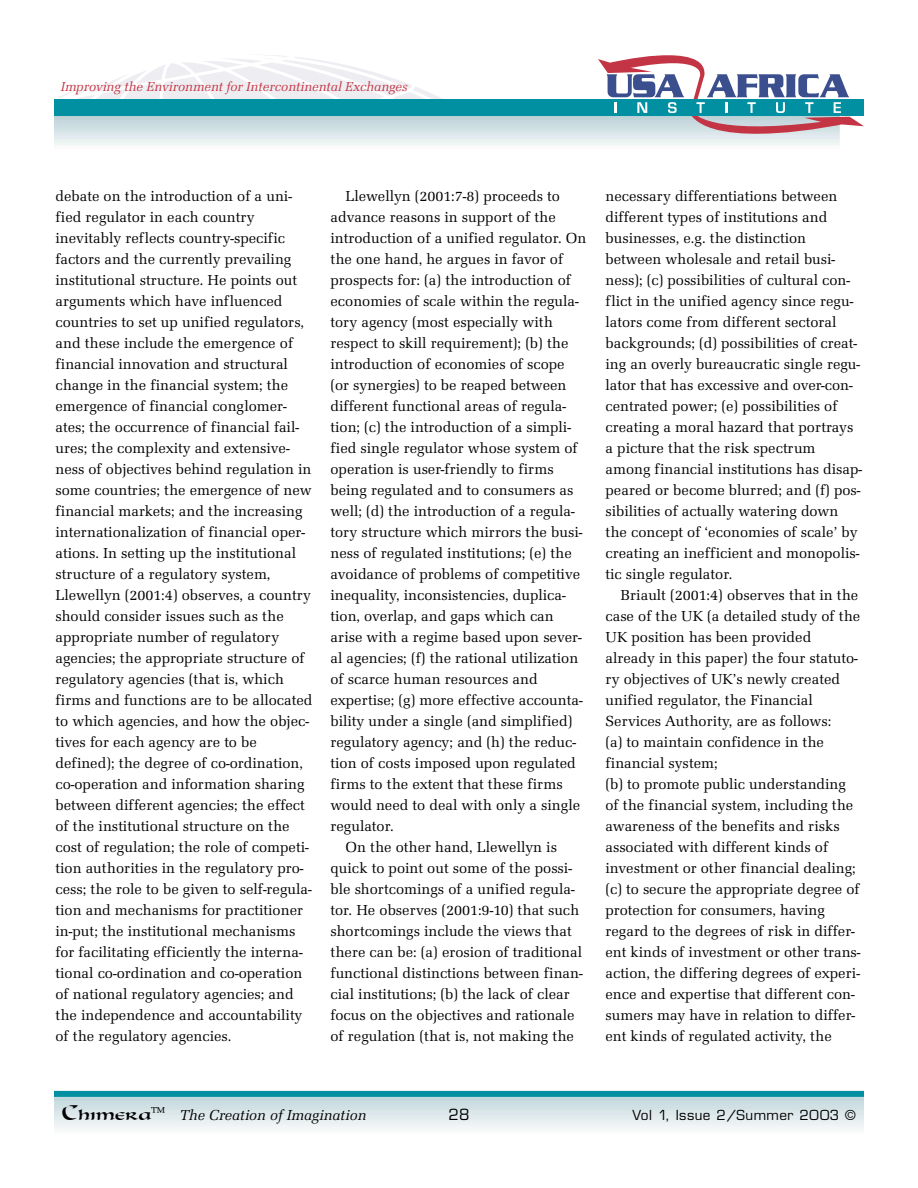
<style>
.page{position:relative;width:918px;height:1188px;background:#fff}
.page>*{position:absolute;margin:0;border:0;box-sizing:border-box;transform-origin:0 0}
.t1{font:15px/21px "URW Latino T";color:#000}
.t2{font:italic 15px "URW Latino T";color:#000}
.t3{font:15px "Eurostile";color:#000}
.t4{font:italic 13.5px "URW Latino T";color:#c33544}
.t5{font:13.5px "Eurostile";letter-spacing:.035em;color:#000}
.s1{font-family:"Carinthia Demo";font-style:normal;font-size:21px}
</style>
<div class="page">
<svg style="left:58px;top:55px;width:385px;height:44px"></svg>
<div style="left:54px;top:99px;width:810px;height:17px;background:#0090a1"></div>
<svg style="left:598px;top:55px;width:266px;height:94px"></svg>
<hr style="left:54px;top:1097px;width:810px;height:2px;background:#b1ced3">
<hr style="left:54px;top:1099px;width:810px;height:2px;background:#b4d0d5">
<hr style="left:54px;top:1101px;width:810px;height:2px;background:#b9d3d7">
<hr style="left:54px;top:1103px;width:810px;height:2px;background:#bed6da">
<hr style="left:54px;top:1105px;width:810px;height:2px;background:#c2d7dc">
<hr style="left:54px;top:1107px;width:810px;height:2px;background:#c7dade">
<hr style="left:54px;top:1109px;width:810px;height:2px;background:#ccdde0">
<hr style="left:54px;top:1111px;width:810px;height:2px;background:#cfe0e3">
<hr style="left:54px;top:1113px;width:810px;height:2px;background:#d4e3e6">
<hr style="left:54px;top:1115px;width:810px;height:2px;background:#d7e5e8">
<hr style="left:54px;top:1117px;width:810px;height:2px;background:#dce8ea">
<hr style="left:54px;top:1119px;width:810px;height:2px;background:#e0eaed">
<hr style="left:54px;top:1121px;width:810px;height:2px;background:#e5edee">
<hr style="left:54px;top:1123px;width:810px;height:2px;background:#e9eff0">
<hr style="left:54px;top:1125px;width:810px;height:2px;background:#edf1f2">
<hr style="left:54px;top:1127px;width:810px;height:2px;background:#f1f6f6">
<hr style="left:54px;top:1129px;width:810px;height:2px;background:#f4f7f8">
<hr style="left:54px;top:1131px;width:810px;height:2px;background:#f8fafa">
<div style="left:54px;top:1091px;width:810px;height:6px;background:#0090a1"></div>
<p class="t4" style="left:61px;top:81px;width:349px">Improving the Environment for Intercontinental Exchanges</p>
<p class="t1" style="left:56px;top:187px;width:259px">debate on the introduction of a uni&shy;fied regulator in each country inevitably reflects country-specific factors and the currently prevailing institutional structure. He points out arguments which have influenced countries to set up unified regulators, and these include the emergence of financial innovation and structural change in the financial system; the emergence of financial conglomer&shy;ates; the occurrence of financial fail&shy;ures; the complexity and extensive&shy;ness of objectives behind regulation in some countries; the emergence of new financial markets; and the increasing internationalization of financial oper&shy;ations. In setting up the institutional structure of a regulatory system, Llewellyn (2001:4) observes, a country should consider issues such as the appropriate number of regulatory agencies; the appropriate structure of regulatory agencies (that is, which firms and functions are to be allocated to which agencies, and how the objec&shy;tives for each agency are to be defined); the degree of co-ordination, co-operation and information sharing between different agencies; the effect of the institutional structure on the cost of regulation; the role of competi&shy;tion authorities in the regulatory pro&shy;cess; the role to be given to self-regula&shy;tion and mechanisms for practitioner in-put; the institutional mechanisms for facilitating efficiently the interna&shy;tional co-ordination and co-operation of national regulatory agencies; and the independence and accountability of the regulatory agencies.</p>
<p class="t1" style="left:345px;top:187px;width:216px">Llewellyn (2001:7-8) proceeds to</p>
<p class="t1" style="left:330px;top:208px;width:227px">advance reasons in support of the</p>
<p class="t1" style="left:330px;top:229px;width:257px">introduction of a unified regulator. On</p>
<p class="t1" style="left:330px;top:250px;width:234px">the one hand, he argues in favor of</p>
<p class="t1" style="left:330px;top:271px;width:242px">prospects for: (a) the introduction of</p>
<p class="t1" style="left:330px;top:292px;width:250px">economies of scale within the regula-</p>
<p class="t1" style="left:330px;top:313px;width:224px">tory agency (most especially with</p>
<p class="t1" style="left:330px;top:334px;width:240px">respect to skill requirement); (b) the</p>
<p class="t1" style="left:330px;top:355px;width:236px">introduction of economies of scope</p>
<p class="t1" style="left:330px;top:376px;width:237px">(or synergies) to be reaped between</p>
<p class="t1" style="left:330px;top:397px;width:237px">different functional areas of regula-</p>
<p class="t1" style="left:330px;top:418px;width:242px">tion; (c) the introduction of a simpli-</p>
<p class="t1" style="left:330px;top:439px;width:249px">fied single regulator whose system of</p>
<p class="t1" style="left:330px;top:460px;width:225px">operation is user-friendly to firms</p>
<p class="t1" style="left:330px;top:481px;width:244px">being regulated and to consumers as</p>
<p class="t1" style="left:330px;top:502px;width:246px">well; (d) the introduction of a regula-</p>
<p class="t1" style="left:330px;top:523px;width:253px">tory structure which mirrors the busi-</p>
<p class="t1" style="left:330px;top:544px;width:243px">ness of regulated institutions; (e) the</p>
<p class="t1" style="left:330px;top:565px;width:251px">avoidance of problems of competitive</p>
<p class="t1" style="left:330px;top:586px;width:237px">inequality, inconsistencies, duplica-</p>
<p class="t1" style="left:330px;top:607px;width:225px">tion, overlap, and gaps which can</p>
<p class="t1" style="left:330px;top:628px;width:253px">arise with a regime based upon sever-</p>
<p class="t1" style="left:330px;top:649px;width:249px">al agencies; (f) the rational utilization</p>
<p class="t1" style="left:330px;top:670px;width:209px">of scarce human resources and</p>
<p class="t1" style="left:330px;top:691px;width:254px">expertise; (g) more effective accounta-</p>
<p class="t1" style="left:330px;top:712px;width:243px">bility under a single (and simplified)</p>
<p class="t1" style="left:330px;top:733px;width:247px">regulatory agency; and (h) the reduc-</p>
<p class="t1" style="left:330px;top:754px;width:247px">tion of costs imposed upon regulated</p>
<p class="t1" style="left:330px;top:775px;width:234px">firms to the extent that these firms</p>
<p class="t1" style="left:330px;top:796px;width:251px">would need to deal with only a single</p>
<p class="t1" style="left:330px;top:817px;width:65px">regulator.</p>
<p class="t1" style="left:345px;top:838px;width:213px">On the other hand, Llewellyn is</p>
<p class="t1" style="left:330px;top:859px;width:243px">quick to point out some of the possi-</p>
<p class="t1" style="left:330px;top:880px;width:246px">ble shortcomings of a unified regula-</p>
<p class="t1" style="left:330px;top:901px;width:250px">tor. He observes (2001:9-10) that such</p>
<p class="t1" style="left:330px;top:922px;width:243px">shortcomings include the views that</p>
<p class="t1" style="left:330px;top:943px;width:253px">there can be: (a) erosion of traditional</p>
<p class="t1" style="left:330px;top:964px;width:254px">functional distinctions between finan-</p>
<p class="t1" style="left:330px;top:985px;width:241px">cial institutions; (b) the lack of clear</p>
<p class="t1" style="left:330px;top:1006px;width:246px">focus on the objectives and rationale</p>
<p class="t1" style="left:330px;top:1027px;width:245px">of regulation (that is, not making the</p>
<p class="t1" style="left:605px;top:187px;width:258px">necessary differentiations between different types of institutions and businesses, e.g. the distinction between wholesale and retail busi&shy;ness); (c) possibilities of cultural con&shy;flict in the unified agency since regu&shy;lators come from different sectoral backgrounds; (d) possibilities of creat&shy;ing an overly bureaucratic single regu&shy;lator that has excessive and over-con&shy;centrated power; (e) possibilities of creating a moral hazard that portrays a picture that the risk spectrum among financial institutions has disap&shy;peared or become blurred; and (f) pos&shy;sibilities of actually watering down the concept of ‘economies of scale’ by creating an inefficient and monopolis&shy;tic single regulator.</p>
<p class="t1" style="left:605px;top:586px;width:257px;text-indent:15px">Briault (2001:4) observes that in the case of the UK (a detailed study of the UK position has been provided already in this paper) the four statuto&shy;ry objectives of UK’s newly created unified regulator, the Financial Services Authority, are as follows:<br>(a) to maintain confidence in the financial system;<br>(b) to promote public understanding of the financial system, including the awareness of the benefits and risks associated with different kinds of investment or other financial dealing; (c) to secure the appropriate degree of protection for consumers, having regard to the degrees of risk in differ&shy;ent kinds of investment or other trans&shy;action, the differing degrees of experi&shy;ence and expertise that different con&shy;sumers may have in relation to differ&shy;ent kinds of regulated activity, the</p>
<p class="t2" style="left:62px;top:1108px;width:306px"><span class="s1">Chimera</span><sup>™</sup> The Creation of Imagination</p>
<p class="t3" style="left:449px;top:1109px;width:22px">28</p>
<p class="t5" style="left:633px;top:1110px;width:225px">Vol 1, Issue 2/Summer 2003 ©</p>
</div>
